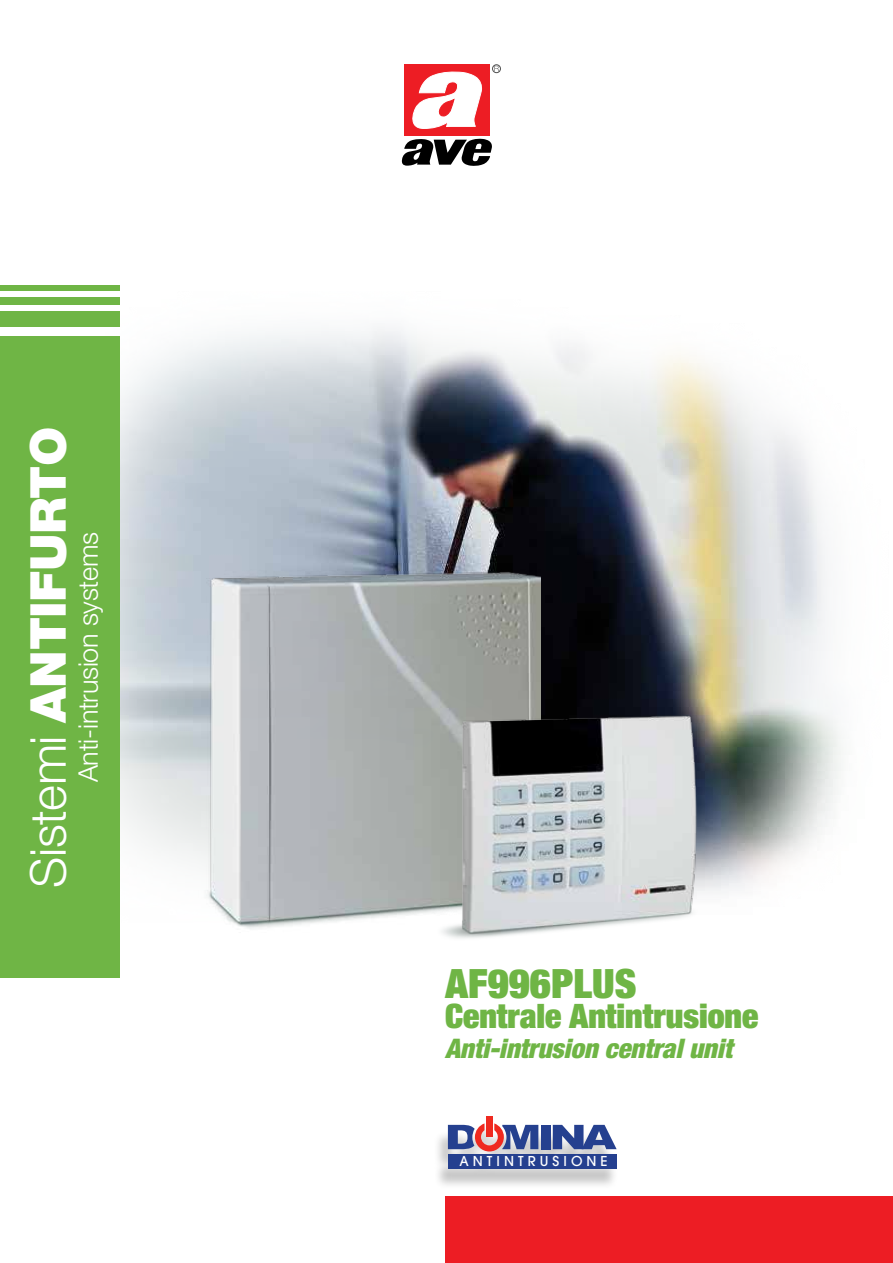
<style>
.page{position:relative;width:893px;height:1263px;background:#fff}
.page>*{position:absolute;margin:0;border:0;box-sizing:border-box;transform-origin:0 0}
.t1{font:900 49.5px "Helvetica Neue LT Std";letter-spacing:-.01em;color:#fff}
.t2{font:900 condensed 40.5px "Helvetica Neue LT Std";color:#6fb545}
.t3{font:900 condensed 33.75px "Helvetica Neue LT Std";color:#6fb545}
.t4{font:italic 900 condensed 27px "Helvetica Neue LT Std";letter-spacing:-.005em;color:#6fb545}
.t5{font:300 27px "Helvetica Neue LT Std";letter-spacing:-.01em;color:#fff}
.t6{font:500 13.5px "Avant Garde";letter-spacing:.3em;color:#fff}
.s1{font-weight:300}
</style>
<div class="page">
<img style="left:50px;top:285px;width:791px;height:665px">
<img style="left:189px;top:553px;width:351px;height:391px">
<div style="left:0;top:336px;width:119px;height:641px;background:#6fb545"></div>
<div style="left:0;top:312px;width:119px;height:15px;background:#6fb545"></div>
<div style="left:0;top:297px;width:119px;height:8px;background:#6fb545"></div>
<div style="left:0;top:285px;width:119px;height:6px;background:#6fb545"></div>
<div style="left:404px;top:65px;width:86px;height:71px;background:#ed1d24"></div>
<svg style="left:412px;top:72px;width:70px;height:57px"></svg>
<svg style="left:401px;top:139px;width:91px;height:27px"></svg>
<div style="left:492px;top:64px;width:9px;height:9px;border:1px solid #000;border-radius:50%"></div>
<svg style="left:494px;top:66px;width:5px;height:5px"></svg>
<div style="left:445px;top:1196px;width:448px;height:67px;background:#ed1d24"></div>
<img style="left:434px;top:695px;width:279px;height:255px">
<div style="left:433px;top:1122px;width:186px;height:68px;background:#000;opacity:.22"></div>
<div style="left:448px;top:1154px;width:168px;height:14px;background:#25408f"></div>
<div style="left:541px;top:1125px;width:9px;height:24px;background:#25408f"></div>
<svg style="left:553px;top:1125px;width:64px;height:24px"></svg>
<svg style="left:448px;top:1123px;width:90px;height:28px;background:#927fa1"></svg>
<div style="left:486px;top:1117px;width:6px;height:20px;background:#ef2a20"></div>
<h1 class="t1" style="left:19px;top:887px;width:462px;rotate:-90deg"><span class="s1">Sistemi</span> ANTIFURTO</h1>
<p class="t5" style="left:72px;top:782px;width:252px;rotate:-90deg">Anti-intrusion systems</p>
<h2 class="t2" style="left:445px;top:958px;width:193px">AF996PLUS</h2>
<p class="t3" style="left:445px;top:994px;width:315px">Centrale Antintrusione</p>
<p class="t4" style="left:445px;top:1032px;width:289px">Anti-intrusion central unit</p>
<p class="t6" style="left:459px;top:1153px;width:150px">ANTINTRUSIONE</p>
</div>
